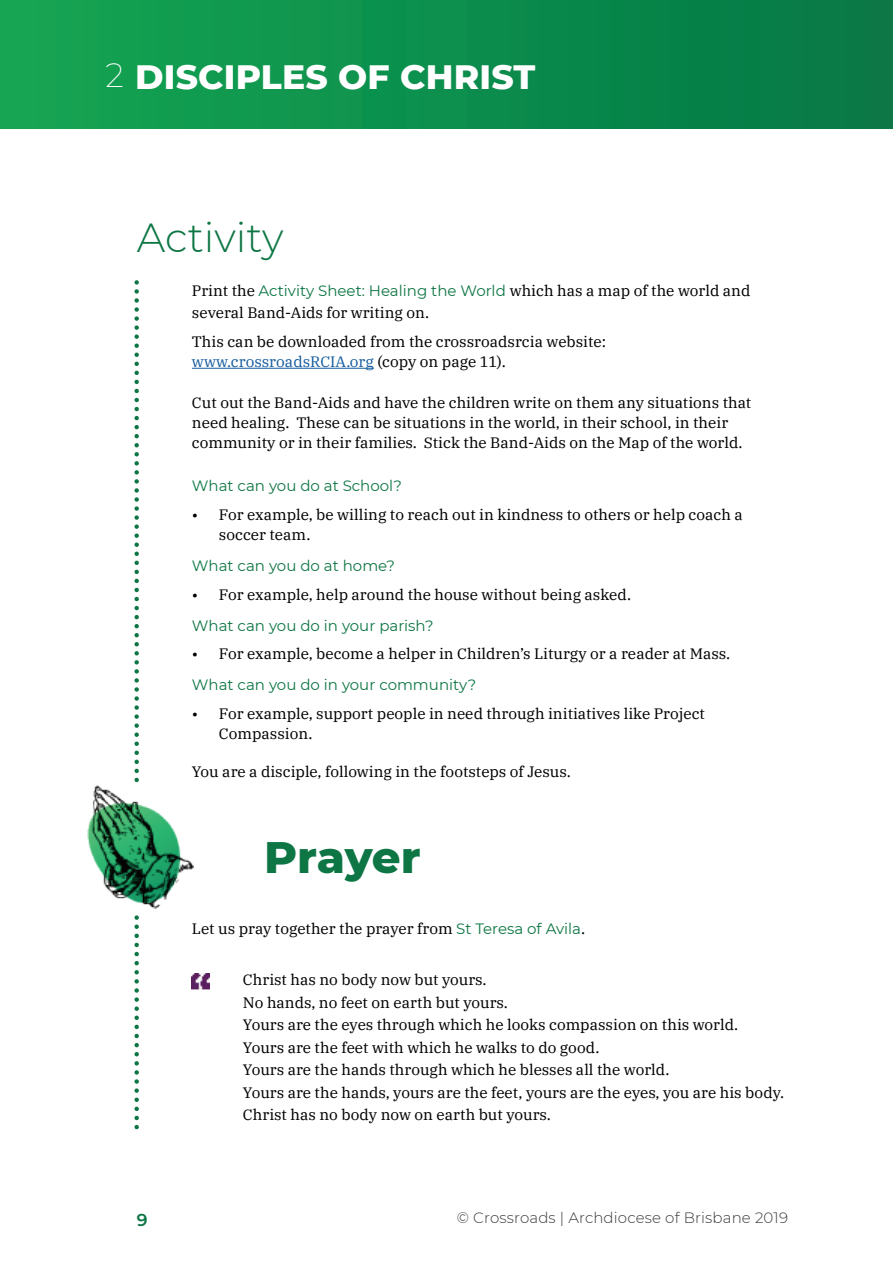
<style>
.page{position:relative;width:893px;height:1263px;background:#fff}
.page>*{position:absolute;margin:0;border:0;box-sizing:border-box;transform-origin:0 0}
.t1{font:800 45px "Montserrat";letter-spacing:-.005em;color:#0e7644}
.t2{font:300 40.5px "Montserrat";color:#0e7644}
.t3{font:800 34.5px "Montserrat";letter-spacing:.005em;color:#fff}
.t4{font:600 17.25px "Montserrat";color:#0e7644}
.t5{font:15px/22.5px "IBM Plex Serif";color:#000}
.t6{font:15px "Montserrat";color:#0e7644}
.t7{font:300 15px "Montserrat";letter-spacing:.01em;color:#3a3a3a}
.s1{font-weight:200;font-size:33px}
.s2{font-family:"Montserrat";color:#0e7644}
.s3{color:#175d9e}
</style>
<div class="page">
<div style="left:0;top:0;width:893px;height:128px;background:linear-gradient(to right,#15a653,#057745)"></div>
<hr style="left:192px;top:368px;width:182px;height:1px;background:#175d9e">
<img style="left:191px;top:974px;width:19px;height:16px">
<svg style="left:134px;top:282px;width:5px;height:498px"></svg>
<img style="left:87px;top:785px;width:106px;height:123px">
<svg style="left:134px;top:917px;width:5px;height:210px"></svg>
<h3 class="t3" style="left:106px;top:51px;width:431px"><span class="s1">2</span> DISCIPLES OF CHRIST</h3>
<h2 class="t2" style="left:137px;top:210px;width:148px">Activity</h2>
<p class="t5" style="left:192px;top:278px;width:560px">Print the <span class="s2">Activity Sheet: Healing the World</span> which has a map of the world and several Band-Aids for writing on.</p>
<p class="t5" style="left:192px;top:330px;width:416px;line-height:20.2px">This can be downloaded from the crossroadsrcia website: <span class="s3">www.crossroadsRCIA.org</span> (copy on page 11).</p>
<p class="t5" style="left:192px;top:391px;width:561px;line-height:20.2px">Cut out the Band-Aids and have the children write on them any situations that need healing. These can be situations in the world, in their school, in their community or in their families. Stick the Band-Aids on the Map of the world.</p>
<p class="t6" style="left:192px;top:475px;width:211px">What can you do at School?</p>
<p class="t5" style="left:219px;top:503px;width:526px;line-height:20.2px;text-indent:-27px">• For example, be willing to reach out in kindness to others or help coach a soccer team.</p>
<p class="t6" style="left:192px;top:555px;width:205px">What can you do at home?</p>
<p class="t5" style="left:192px;top:582px;width:441px">• For example, help around the house without being asked.</p>
<p class="t6" style="left:192px;top:615px;width:243px">What can you do in your parish?</p>
<p class="t5" style="left:192px;top:642px;width:540px">• For example, become a helper in Children’s Liturgy or a reader at Mass.</p>
<p class="t6" style="left:192px;top:675px;width:286px">What can you do in your community?</p>
<p class="t5" style="left:219px;top:702px;width:488px;line-height:20.2px;text-indent:-27px">• For example, support people in need through initiatives like Project<br>Compassion.</p>
<p class="t5" style="left:192px;top:759px;width:380px">You are a disciple, following in the footsteps of Jesus.</p>
<h1 class="t1" style="left:264px;top:824px;width:158px">Prayer</h1>
<p class="t5" style="left:192px;top:916px;width:395px">Let us pray together the prayer from <span class="s2">St Teresa of Avila</span>.</p>
<p class="t5" style="left:243px;top:967px;width:543px">Christ has no body now but yours.<br>No hands, no feet on earth but yours.<br>Yours are the eyes through which he looks compassion on this world.<br>Yours are the feet with which he walks to do good.<br>Yours are the hands through which he blesses all the world.<br>Yours are the hands, yours are the feet, yours are the eyes, you are his body.<br>Christ has no body now on earth but yours.</p>
<p class="t4" style="left:137px;top:1207px;width:12px">9</p>
<p class="t7" style="left:457px;top:1208px;width:333px">© Crossroads | Archdiocese of Brisbane 2019</p>
</div>
